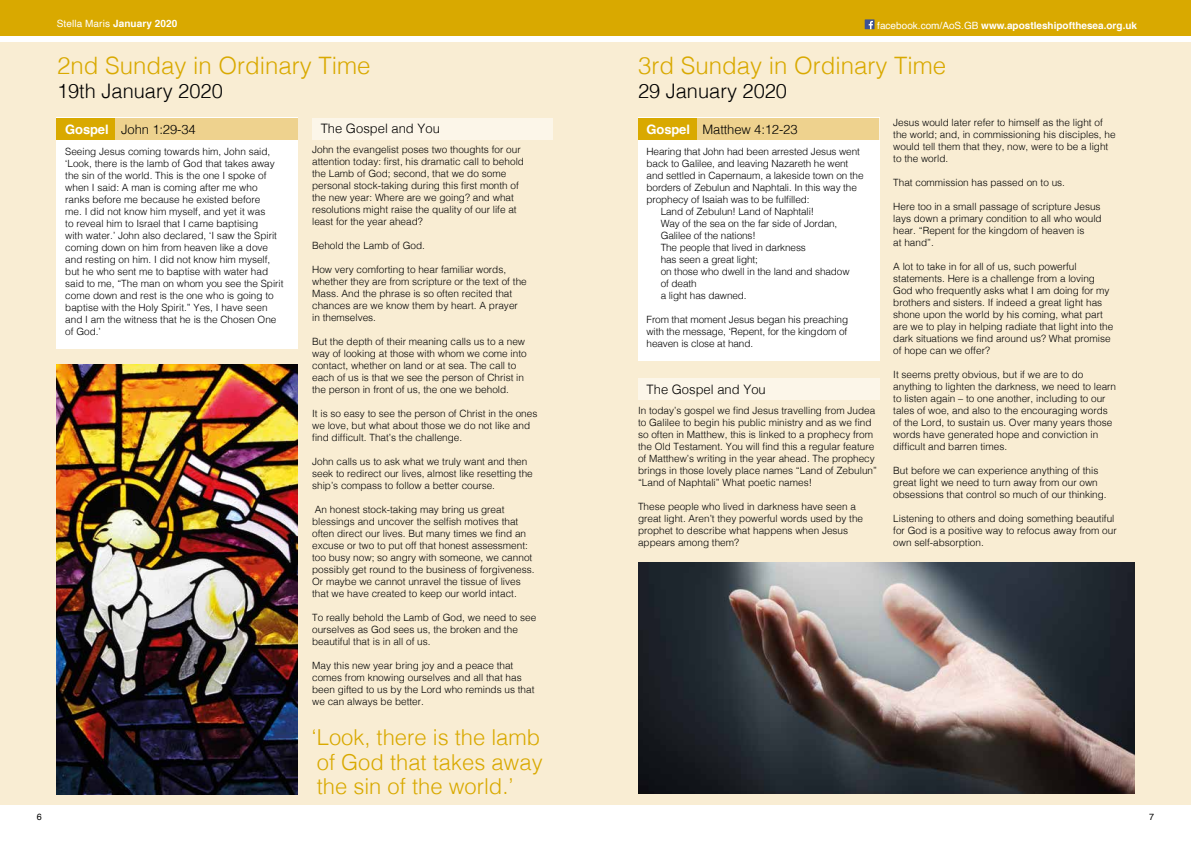
<style>
.page{position:relative;width:1191px;height:842px;background:#fff}
.page>*{position:absolute;margin:0;border:0;box-sizing:border-box;transform-origin:0 0}
.t1{font:300 24px "Helvetica";color:#d9a900}
.t2{font:300 22px/24.2px "Helvetica";color:#d9a900;text-align:justify}
.t3{font:300 20px "Helvetica";color:#000}
.t4{font:300 13px "Helvetica";color:#000}
.t5{font:300 10px/12px "Helvetica";color:#000}
.t6{font:700 10px "Helvetica";color:#fff}
.t7{font:10px "Helvetica";letter-spacing:.01em;color:#fff}
.t8{font:9px "Helvetica";color:#000}
.s1{font-weight:700}
.s2{font-weight:400}
.s3{font-weight:700;color:#fff}
</style>
<div class="page">
<div style="left:0;top:43px;width:1191px;height:762px;background:#f9edd3"></div>
<div style="left:0;top:0;width:1191px;height:35px;background:#d9a900"></div>
<div style="left:864px;top:19px;width:10px;height:10px;background:#3e5293"></div>
<svg style="left:868px;top:21px;width:5px;height:8px"></svg>
<div style="left:638px;top:378px;width:241px;height:22px;background:#fcf6e9"></div>
<div style="left:638px;top:118px;width:241px;height:243px;background:#fff"></div>
<div style="left:638px;top:118px;width:240px;height:22px;background:#eed28e"></div>
<div style="left:638px;top:118px;width:58px;height:22px;background:#d9a900"></div>
<img style="left:638px;top:562px;width:496px;height:232px">
<div style="left:312px;top:118px;width:241px;height:22px;background:#fcf6e9"></div>
<img style="left:57px;top:364px;width:241px;height:430px">
<div style="left:57px;top:118px;width:241px;height:231px;background:#fff"></div>
<div style="left:57px;top:118px;width:240px;height:22px;background:#eed28e"></div>
<div style="left:57px;top:118px;width:58px;height:22px;background:#d9a900"></div>
<p class="t7" style="left:57px;top:16px;width:113px">Stella Maris <span class="s1">March 2019</span></p>
<p class="t6" style="left:113px;top:15px;width:66px">January 2020</p>
<p class="t6" style="left:877px;top:17px;width:261px"><span class="s2">facebook.com/AoS.GB</span> www.apostleshipofthesea.org.uk</p>
<h1 class="t1" style="left:638px;top:45px;width:310px">3rd Sunday in Ordinary Time</h1>
<h3 class="t3" style="left:638px;top:74px;width:150px">29 January 2020</h3>
<h1 class="t1" style="left:57px;top:45px;width:315px">2nd Sunday in Ordinary Time</h1>
<h3 class="t3" style="left:57px;top:74px;width:167px">19th January 2020</h3>
<h3 class="t4" style="left:321px;top:117px;width:121px">The Gospel and You</h3>
<p class="t5" style="left:312px;top:143px;width:213px">John the evangelist poses two thoughts for our attention today: first, his dramatic call to behold the Lamb of God; second, that we do some personal stock-taking during this first month of the new year: Where are we going? and what resolutions might raise the quality of our life at least for the year ahead?</p>
<p class="t5" style="left:312px;top:239px;width:114px">Behold the Lamb of God.</p>
<p class="t5" style="left:312px;top:263px;width:216px">How very comforting to hear familiar words, whether they are from scripture or the text of the Mass. And the phrase is so often recited that chances are we know them by heart. A prayer in themselves.</p>
<p class="t5" style="left:312px;top:335px;width:216px">But the depth of their meaning calls us to a new way of looking at those with whom we come into contact, whether on land or at sea. The call to each of us is that we see the person of Christ in the person in front of us, the one we behold.</p>
<p class="t5" style="left:312px;top:407px;width:227px">It is so easy to see the person of Christ in the ones we love, but what about those we do not like and find difficult. That’s the challenge.</p>
<p class="t5" style="left:312px;top:455px;width:222px">John calls us to ask what we truly want and then seek to redirect our lives, almost like resetting the ship’s compass to follow a better course.</p>
<p class="t5" style="left:312px;top:503px;width:224px">An honest stock-taking may bring us great blessings and uncover the selfish motives that often direct our lives. But many times we find an excuse or two to put off that honest assessment: too busy now; so angry with someone, we cannot possibly get round to the business of forgiveness.<br>Or maybe we cannot unravel the tissue of lives that we have created to keep our world intact.</p>
<p class="t5" style="left:312px;top:611px;width:225px">To really behold the Lamb of God, we need to see ourselves as God sees us, the broken and the beautiful that is in all of us.</p>
<p class="t5" style="left:312px;top:659px;width:224px">May this new year bring joy and a peace that comes from knowing ourselves and all that has been gifted to us by the Lord who reminds us that we can always be better.</p>
<p class="t5" style="left:893px;top:116px;width:224px">Jesus would later refer to himself as the light of the world; and, in commissioning his disciples, he would tell them that they, now, were to be a light to the world.</p>
<p class="t5" style="left:893px;top:176px;width:173px">That commission has passed on to us.</p>
<p class="t5" style="left:893px;top:200px;width:210px">Here too in a small passage of scripture Jesus lays down a primary condition to all who would hear. “Repent for the kingdom of heaven is<br>at hand”.</p>
<p class="t5" style="left:893px;top:260px;width:222px">A lot to take in for all of us, such powerful statements. Here is a challenge from a loving God who frequently asks what I am doing for my brothers and sisters. If indeed a great light has shone upon the world by his coming, what part are we to play in helping radiate that light into the dark situations we find around us? What promise of hope can we offer?</p>
<p class="t5" style="left:893px;top:368px;width:224px">It seems pretty obvious, but if we are to do anything to lighten the darkness, we need to learn to listen again – to one another, including to our tales of woe, and also to the encouraging words of the Lord, to sustain us. Over many years those words have generated hope and conviction in difficult and barren times.</p>
<p class="t5" style="left:893px;top:464px;width:215px">But before we can experience anything of this great light we need to turn away from our own obsessions that control so much of our thinking.</p>
<p class="t5" style="left:893px;top:512px;width:225px">Listening to others and doing something beautiful for God is a positive way to refocus away from our own self-absorption.</p>
<h3 class="t4" style="left:65px;top:119px;width:132px"><span class="s3">Gospel</span> John 1:29-34</h3>
<p class="t5" style="left:65px;top:145px;width:220px">Seeing Jesus coming towards him, John said, ‘Look, there is the lamb of God that takes away the sin of the world. This is the one I spoke of when I said: A man is coming after me who ranks before me because he existed before<br>me. I did not know him myself, and yet it was<br>to reveal him to Israel that I came baptising<br>with water.’ John also declared, ‘I saw the Spirit coming down on him from heaven like a dove and resting on him. I did not know him myself, but he who sent me to baptise with water had said to me, “The man on whom you see the Spirit come down and rest is the one who is going to baptise with the Holy Spirit.” Yes, I have seen and I am the witness that he is the Chosen One of God.’</p>
<h3 class="t4" style="left:646px;top:119px;width:152px"><span class="s3">Gospel</span> Matthew 4:12-23</h3>
<p class="t5" style="left:646px;top:145px;width:215px">Hearing that John had been arrested Jesus went</p>
<p class="t5" style="left:646px;top:157px;width:203px">back to Galilee, and leaving Nazareth he went</p>
<p class="t5" style="left:646px;top:169px;width:219px">and settled in Capernaum, a lakeside town on the</p>
<p class="t5" style="left:646px;top:181px;width:212px">borders of Zebulun and Naphtali. In this way the</p>
<p class="t5" style="left:646px;top:193px;width:165px">prophecy of Isaiah was to be fulfilled:</p>
<p class="t5" style="left:660px;top:205px;width:155px">Land of Zebulun! Land of Naphtali!</p>
<p class="t5" style="left:660px;top:217px;width:178px">Way of the sea on the far side of Jordan,</p>
<p class="t5" style="left:660px;top:229px;width:97px">Galilee of the nations!</p>
<p class="t5" style="left:660px;top:241px;width:147px">The people that lived in darkness</p>
<p class="t5" style="left:660px;top:253px;width:99px">has seen a great light;</p>
<p class="t5" style="left:660px;top:265px;width:190px">on those who dwell in the land and shadow</p>
<p class="t5" style="left:660px;top:277px;width:37px">of death</p>
<p class="t5" style="left:660px;top:289px;width:88px">a light has dawned.</p>
<p class="t5" style="left:646px;top:313px;width:203px;text-align:justify">From that moment Jesus began his preaching with the message, ‘Repent, for the kingdom of heaven is close at hand.</p>
<h3 class="t4" style="left:646px;top:378px;width:121px">The Gospel and You</h3>
<p class="t5" style="left:638px;top:404px;width:240px">In today’s gospel we find Jesus travelling from Judea to Galilee to begin his public ministry and as we find so often in Matthew, this is linked to a prophecy from the Old Testament. You will find this a regular feature of Matthew’s writing in the year ahead. The prophecy brings in those lovely place names “Land of Zebulun” “Land of Naphtali” What poetic names!</p>
<p class="t5" style="left:638px;top:500px;width:227px">These people who lived in darkness have seen a great light. Aren’t they powerful words used by the prophet to describe what happens when Jesus appears among them?</p>
<h2 class="t2" style="left:312px;top:724px;width:232px">‘Look, there is the lamb of God that takes away the sin of the world.’</h2>
<p class="t8" style="left:37px;top:810px;width:7px">6</p>
<p class="t8" style="left:1149px;top:810px;width:7px">7</p>
</div>
